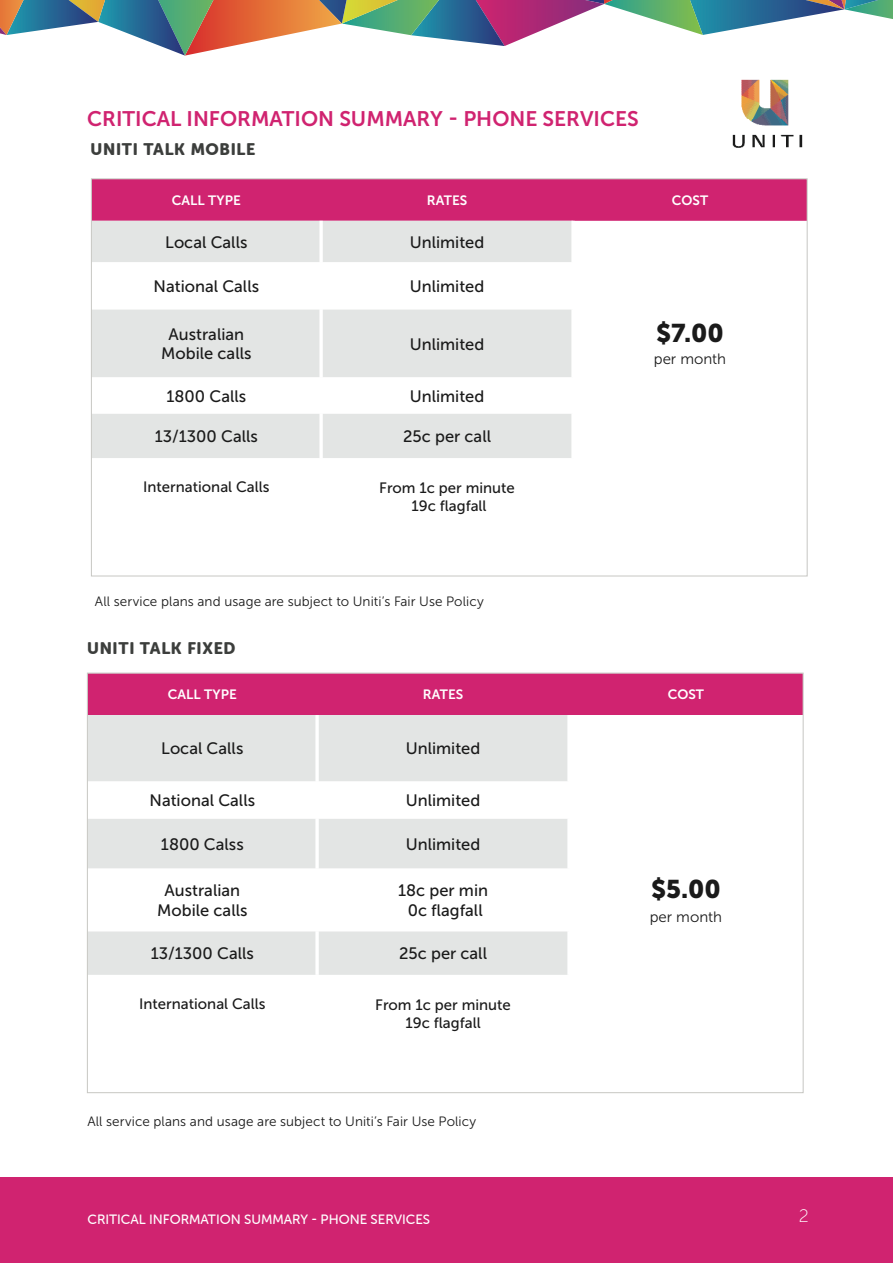
<style>
.page{position:relative;width:893px;height:1263px;background:#fff}
.page>*{position:absolute;margin:0;border:0;box-sizing:border-box;transform-origin:0 0}
.t1{font:25.5px "Museo Sans 900";color:#1a1a1a}
.t2{font:21px "Museo Sans 700";color:#d02370}
.t3{font:18px "Museo Sans 100";color:#fff}
.t4{font:16.5px "Museo Sans 500";color:#1a1a1a}
.t5{font:16.5px "Museo Sans Rounded 900";letter-spacing:.04em;color:#3c3e3c}
.t6{font:15px "Museo Sans 500";color:#1a1a1a}
.t7{font:15px "Museo Sans 300";color:#1a1a1a}
.t8{font:13.5px "Museo Sans 300";letter-spacing:.005em;color:#1a1a1a}
.t9{font:13.5px "Museo Sans Rounded 500";color:#fff}
.t10{font:13.5px "Museo Sans 700";color:#fff}
</style>
<div class="page">
<div style="left:0;top:1177px;width:893px;height:86px;background:#d02370"></div>
<img style="left:654px;top:79px;width:154px;height:106px">
<svg style="left:0;top:0;width:893px;height:56px"></svg>
<div style="left:93px;top:181px;width:712px;height:40px;background:#d02370"></div>
<div style="left:93px;top:221px;width:478px;height:41px;background:#e3e5e4"></div>
<svg style="left:93px;top:309px;width:478px;height:149px;fill:#e3e5e4"></svg>
<hr style="left:319px;top:221px;width:4px;height:41px;background:#fff">
<hr style="left:319px;top:309px;width:4px;height:68px;background:#fff">
<hr style="left:319px;top:377px;width:4px;height:37px;background:#fff">
<hr style="left:319px;top:414px;width:4px;height:44px;background:#fff">
<div style="left:89px;top:675px;width:712px;height:40px;background:#d02370"></div>
<div style="left:89px;top:715px;width:478px;height:66px;background:#e3e5e4"></div>
<svg style="left:89px;top:819px;width:478px;height:156px;fill:#e3e5e4"></svg>
<hr style="left:315px;top:715px;width:4px;height:66px;background:#fff">
<hr style="left:315px;top:819px;width:4px;height:49px;background:#fff">
<hr style="left:315px;top:868px;width:4px;height:63px;background:#fff">
<hr style="left:315px;top:931px;width:4px;height:44px;background:#fff">
<p class="t2" style="left:87px;top:107px;width:553px">CRITICAL INFORMATION SUMMARY - PHONE SERVICES</p>
<p class="t5" style="left:91px;top:140px;width:166px">UNITI TALK MOBILE</p>
<p class="t10" style="left:172px;top:193px;width:70px">CALL TYPE</p>
<p class="t10" style="left:427px;top:193px;width:42px">RATES</p>
<p class="t10" style="left:672px;top:193px;width:38px">COST</p>
<p class="t4" style="left:165px;top:233px;width:84px">Local Calls</p>
<p class="t4" style="left:410px;top:233px;width:76px">Unlimited</p>
<p class="t4" style="left:154px;top:277px;width:107px">National Calls</p>
<p class="t4" style="left:410px;top:277px;width:76px">Unlimited</p>
<p class="t4" style="left:169px;top:325px;width:77px">Australian</p>
<p class="t4" style="left:161px;top:345px;width:92px">Mobile calls</p>
<p class="t1" style="left:656px;top:318px;width:69px">$7.00</p>
<p class="t7" style="left:654px;top:351px;width:74px">per month</p>
<p class="t4" style="left:410px;top:335px;width:76px">Unlimited</p>
<p class="t4" style="left:167px;top:387px;width:81px">1800 Calls</p>
<p class="t4" style="left:410px;top:387px;width:76px">Unlimited</p>
<p class="t4" style="left:155px;top:427px;width:105px">13/1300 Calls</p>
<p class="t4" style="left:403px;top:427px;width:89px">25c per call</p>
<p class="t6" style="left:143px;top:479px;width:128px">International Calls</p>
<p class="t6" style="left:379px;top:480px;width:137px">From 1c per minute</p>
<p class="t6" style="left:411px;top:498px;width:77px">19c flagfall</p>
<p class="t8" style="left:95px;top:594px;width:390px">All service plans and usage are subject to Uniti’s Fair Use Policy</p>
<p class="t5" style="left:87px;top:639px;width:150px">UNITI TALK FIXED</p>
<p class="t10" style="left:168px;top:687px;width:70px">CALL TYPE</p>
<p class="t10" style="left:423px;top:687px;width:42px">RATES</p>
<p class="t10" style="left:668px;top:687px;width:38px">COST</p>
<p class="t4" style="left:161px;top:740px;width:84px">Local Calls</p>
<p class="t4" style="left:406px;top:740px;width:76px">Unlimited</p>
<p class="t4" style="left:150px;top:791px;width:107px">National Calls</p>
<p class="t4" style="left:406px;top:791px;width:76px">Unlimited</p>
<p class="t4" style="left:161px;top:835px;width:84px">1800 Calss</p>
<p class="t4" style="left:406px;top:835px;width:76px">Unlimited</p>
<p class="t4" style="left:165px;top:881px;width:77px">Australian</p>
<p class="t4" style="left:157px;top:901px;width:92px">Mobile calls</p>
<p class="t4" style="left:398px;top:881px;width:91px">18c per min</p>
<p class="t4" style="left:408px;top:901px;width:76px">0c flagfall</p>
<p class="t4" style="left:151px;top:944px;width:105px">13/1300 Calls</p>
<p class="t4" style="left:399px;top:944px;width:89px">25c per call</p>
<p class="t6" style="left:139px;top:995px;width:128px">International Calls</p>
<p class="t6" style="left:375px;top:996px;width:137px">From 1c per minute</p>
<p class="t6" style="left:405px;top:1014px;width:77px">19c flagfall</p>
<p class="t8" style="left:87px;top:1114px;width:390px">All service plans and usage are subject to Uniti’s Fair Use Policy</p>
<p class="t1" style="left:651px;top:874px;width:71px">$5.00</p>
<p class="t7" style="left:650px;top:908px;width:74px">per month</p>
<p class="t9" style="left:87px;top:1212px;width:344px">CRITICAL INFORMATION SUMMARY - PHONE SERVICES</p>
<p class="t3" style="left:799px;top:1206px;width:12px">2</p>
</div>
